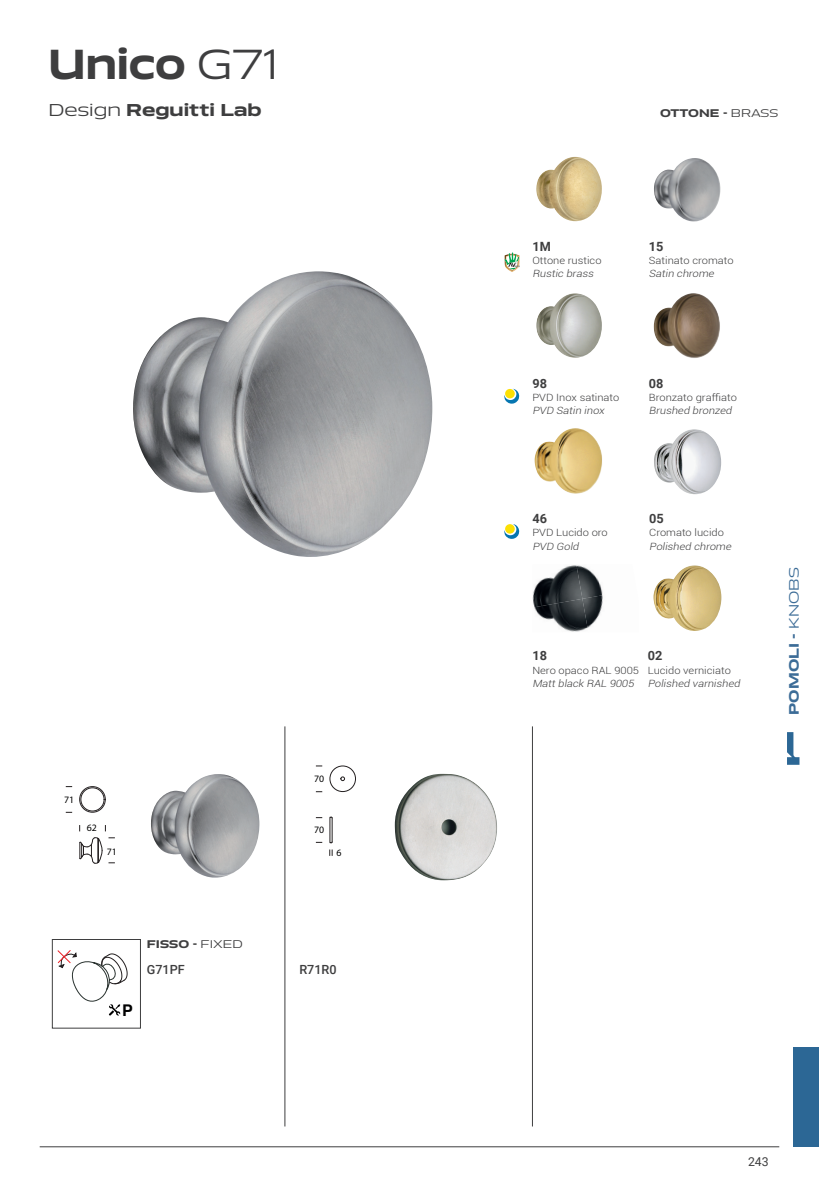
<style>
.page{position:relative;width:819px;height:1191px;background:#fff}
.page>*{position:absolute;margin:0;border:0;box-sizing:border-box;transform-origin:0 0}
.t1{font:700 38.5px "Aero";color:#3e3e3f}
.t2{font:700 16.1px "Helvetica";color:#000001}
.t3{font:700 15.75px "Aero";color:#3e3e3f;scale:1.11 1}
.t4{font:700 12.78px "Roboto";color:#3e3e3f}
.t5{font:700 12.6px "Aero";color:#3c6c97;scale:1.11 1}
.t6{font:500 12.6px "Roboto";color:#3e3e3f}
.t7{font:12.25px "Roboto";color:#3e3e3f}
.t8{font:700 10.15px "Aero";color:#3e3e3f;scale:1.11 1}
.t9{font:300 9.97px "Roboto";color:#3e3e3f;scale:1.11 1}
.t10{font:italic 300 9.97px "Roboto";color:#3e3e3f;scale:1.11 1}
.t11{font:9.8px "Myriad Pro";letter-spacing:-.005em;color:#000001}
.s1{font-weight:400}
</style>
<div class="page">
<hr style="left:40px;top:1146px;width:739px;height:1px;background:#3e3e3f">
<svg style="left:787px;top:732px;width:12px;height:33px"></svg>
<hr style="left:284px;top:726px;width:1px;height:400px;background:#3e3e3f">
<hr style="left:532px;top:726px;width:1px;height:400px;background:#3e3e3f">
<div style="left:793px;top:1047px;width:26px;height:99px;background:#2c6795"></div>
<img style="left:151px;top:774px;width:108px;height:103px">
<img style="left:133px;top:271px;width:299px;height:286px">
<div style="left:81px;top:787px;width:23px;height:24px;border:1px solid #231f20;border-radius:50%"></div>
<div style="left:80px;top:786px;width:25px;height:26px;border:1px solid #231f20;border-radius:50%"></div>
<svg style="left:79px;top:837px;width:23px;height:26px"></svg>
<svg style="left:504px;top:524px;width:16px;height:15px"></svg>
<div style="left:505px;top:524px;width:9px;height:9px;background:#fce004;border-radius:50%"></div>
<img style="left:395px;top:774px;width:102px;height:106px">
<svg style="left:329px;top:849px;width:4px;height:7px"></svg>
<div style="left:330px;top:766px;width:25px;height:25px;border:1px solid #231f20;border-radius:50%"></div>
<svg style="left:330px;top:817px;width:3px;height:26px"></svg>
<svg style="left:504px;top:252px;width:16px;height:20px"></svg>
<svg style="left:57px;top:950px;width:70px;height:65px"></svg>
<div style="left:52px;top:939px;width:89px;height:89px;border:1px solid #3e3e3f"></div>
<img style="left:653px;top:293px;width:67px;height:65px">
<img style="left:654px;top:429px;width:67px;height:65px">
<img style="left:653px;top:565px;width:68px;height:66px">
<img style="left:654px;top:158px;width:66px;height:63px">
<img style="left:536px;top:293px;width:66px;height:65px">
<img style="left:534px;top:428px;width:68px;height:66px">
<img style="left:532px;top:565px;width:44px;height:34px">
<img style="left:576px;top:565px;width:26px;height:34px">
<img style="left:533px;top:599px;width:49px;height:33px">
<img style="left:582px;top:589px;width:21px;height:42px">
<img style="left:536px;top:157px;width:66px;height:64px">
<svg style="left:504px;top:389px;width:16px;height:15px"></svg>
<div style="left:505px;top:389px;width:9px;height:9px;background:#fce004;border-radius:50%"></div>
<h1 class="t1" style="left:48px;top:41px;width:231px">Unico <span class="s1">G71</span></h1>
<h3 class="t3" style="left:49px;top:100px;width:193px"><span class="s1">Design</span> Reguitti Lab</h3>
<p class="t11" style="left:64px;top:793px;width:12px">71</p>
<p class="t11" style="left:87px;top:822px;width:12px">62</p>
<p class="t11" style="left:107px;top:845px;width:12px">71</p>
<h2 class="t2" style="left:122px;top:997px;width:12px">P</h2>
<p class="t8" style="left:147px;top:938px;width:88px">FISSO - <span class="s1">FIXED</span></p>
<p class="t6" style="left:147px;top:960px;width:39px">G71PF</p>
<p class="t11" style="left:314px;top:772px;width:12px">70</p>
<p class="t11" style="left:314px;top:824px;width:12px">70</p>
<p class="t11" style="left:336px;top:846px;width:7px">6</p>
<p class="t6" style="left:299px;top:960px;width:39px">R71R0</p>
<p class="t8" style="left:660px;top:107px;width:108px">OTTONE - <span class="s1">BRASS</span></p>
<p class="t4" style="left:532px;top:237px;width:20px">1M</p>
<p class="t9" style="left:532px;top:254px;width:64px">Ottone rustico</p>
<p class="t10" style="left:532px;top:267px;width:58px">Rustic brass</p>
<p class="t4" style="left:649px;top:237px;width:16px">15</p>
<p class="t9" style="left:649px;top:254px;width:78px">Satinato cromato</p>
<p class="t10" style="left:649px;top:267px;width:62px">Satin chrome</p>
<p class="t4" style="left:532px;top:374px;width:16px">98</p>
<p class="t9" style="left:532px;top:390px;width:80px">PVD Inox satinato</p>
<p class="t10" style="left:532px;top:404px;width:68px">PVD Satin inox</p>
<p class="t4" style="left:649px;top:374px;width:16px">08</p>
<p class="t9" style="left:649px;top:390px;width:81px">Bronzato graffiato</p>
<p class="t10" style="left:649px;top:404px;width:78px">Brushed bronzed</p>
<p class="t4" style="left:532px;top:509px;width:16px">46</p>
<p class="t9" style="left:532px;top:526px;width:69px">PVD Lucido oro</p>
<p class="t10" style="left:532px;top:539px;width:45px">PVD Gold</p>
<p class="t4" style="left:649px;top:509px;width:16px">05</p>
<p class="t9" style="left:649px;top:526px;width:69px">Cromato lucido</p>
<p class="t10" style="left:649px;top:539px;width:77px">Polished chrome</p>
<p class="t4" style="left:532px;top:647px;width:16px">18</p>
<p class="t9" style="left:532px;top:663px;width:98px">Nero opaco RAL 9005</p>
<p class="t10" style="left:532px;top:676px;width:95px">Mattblack RAL 9005</p>
<p class="t4" style="left:647px;top:647px;width:16px">02</p>
<p class="t9" style="left:647px;top:663px;width:76px">Lucido verniciato</p>
<p class="t10" style="left:647px;top:676px;width:87px">Polished varnished</p>
<p class="t5" style="left:786px;top:714px;width:134px;rotate:-90deg">POMOLI - <span class="s1">KNOBS</span></p>
<p class="t7" style="left:748px;top:1153px;width:22px">243</p>
</div>
